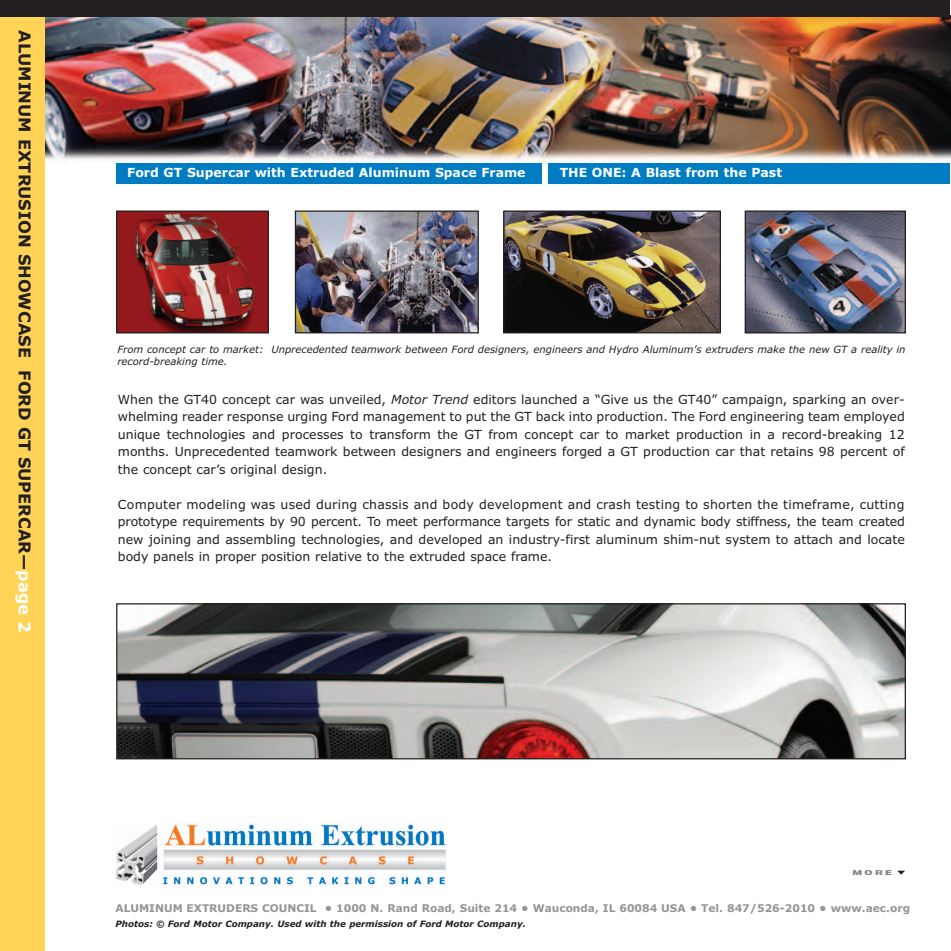
<style>
.page{position:relative;width:951px;height:951px;background:#fff}
.page>*{position:absolute;margin:0;border:0;box-sizing:border-box;transform-origin:0 0}
.t1{font:700 16.25px "Verdana";color:#231f20}
.t2{font:12.5px/17.5px "Verdana";color:#231f20;text-align:justify}
.t3{font:700 12.5px "Verdana";color:#fff}
.t4{font:700 10.62px "Verdana";color:#939598}
.t5{font:italic 10px/12.5px "Verdana";color:#231f20}
.t6{font:italic 700 8.75px "Verdana";color:#231f20}
.t7{font:7.88px "Simian Display Chimpanzee";color:#808285;scale:1.43 1}
.s1{color:#fff}
.s2{font-style:italic}
</style>
<div class="page">
<img style="left:44px;top:17px;width:905px;height:145px">
<div style="left:0;top:0;width:44px;height:950px;background:#fed356"></div>
<div style="left:0;top:0;width:949px;height:17px;background:#231f20"></div>
<img style="left:118px;top:213px;width:149px;height:118px">
<div style="left:116px;top:211px;width:153px;height:122px;border:1px solid #231f20"></div>
<svg style="left:897px;top:871px;width:7px;height:4px"></svg>
<div style="left:117px;top:163px;width:424px;height:21px;background:#007cc2"></div>
<div style="left:548px;top:163px;width:401px;height:21px;background:#007cc2"></div>
<img style="left:116px;top:824px;width:330px;height:61px">
<img style="left:297px;top:212px;width:179px;height:119px">
<div style="left:295px;top:210px;width:183px;height:123px;border:1px solid #231f20"></div>
<img style="left:505px;top:212px;width:213px;height:119px">
<div style="left:503px;top:210px;width:217px;height:123px;border:1px solid #231f20"></div>
<img style="left:746px;top:212px;width:157px;height:119px">
<div style="left:744px;top:210px;width:161px;height:123px;border:1px solid #231f20"></div>
<img style="left:118px;top:605px;width:785px;height:152px">
<div style="left:116px;top:603px;width:789px;height:156px;border:1px solid #231f20"></div>
<h1 class="t1" style="left:34px;top:30px;width:604px;rotate:90deg">ALUMINUM EXTRUSION SHOWCASE FORD GT SUPERCAR—<span class="s1">page 2</span></h1>
<p class="t3" style="left:127px;top:166px;width:400px">Ford GT Supercar with Extruded Aluminum Space Frame</p>
<p class="t3" style="left:559px;top:166px;width:224px">THE ONE: A Blast from the Past</p>
<p class="t5" style="left:117px;top:343px;width:789px">From concept car to market: Unprecedented teamwork between Ford designers, engineers and Hydro Aluminum’s extruders make the new GT a reality in record-breaking time.</p>
<p class="t2" style="left:118px;top:391px;width:788px">When the GT40 concept car was unveiled, <span class="s2">Motor Trend</span> editors launched a “Give us the GT40” campaign, sparking an over&shy;whelming reader response urging Ford management to put the GT back into production. The Ford engineering team employed unique technologies and processes to transform the GT from concept car to market production in a record-breaking 12 months. Unprecedented teamwork between designers and engineers forged a GT production car that retains 98 percent of the concept car’s original design.</p>
<p class="t2" style="left:118px;top:496px;width:788px">Computer modeling was used during chassis and body development and crash testing to shorten the timeframe, cutting prototype requirements by 90 percent. To meet performance targets for static and dynamic body stiffness, the team created new joining and assembling technologies, and developed an industry-first aluminum shim-nut system to attach and locate body panels in proper position relative to the extruded space frame.</p>
<p class="t7" style="left:852px;top:868px;width:29px">MORE</p>
<p class="t4" style="left:115px;top:902px;width:795px">ALUMINUM EXTRUDERS COUNCIL • 1000 N. Rand Road, Suite 214 • Wauconda, IL 60084 USA • Tel. 847/526-2010 • www.aec.org</p>
<p class="t6" style="left:115px;top:918px;width:412px">Photos: © Ford Motor Company. Used with the permission of Ford Motor Company.</p>
</div>
